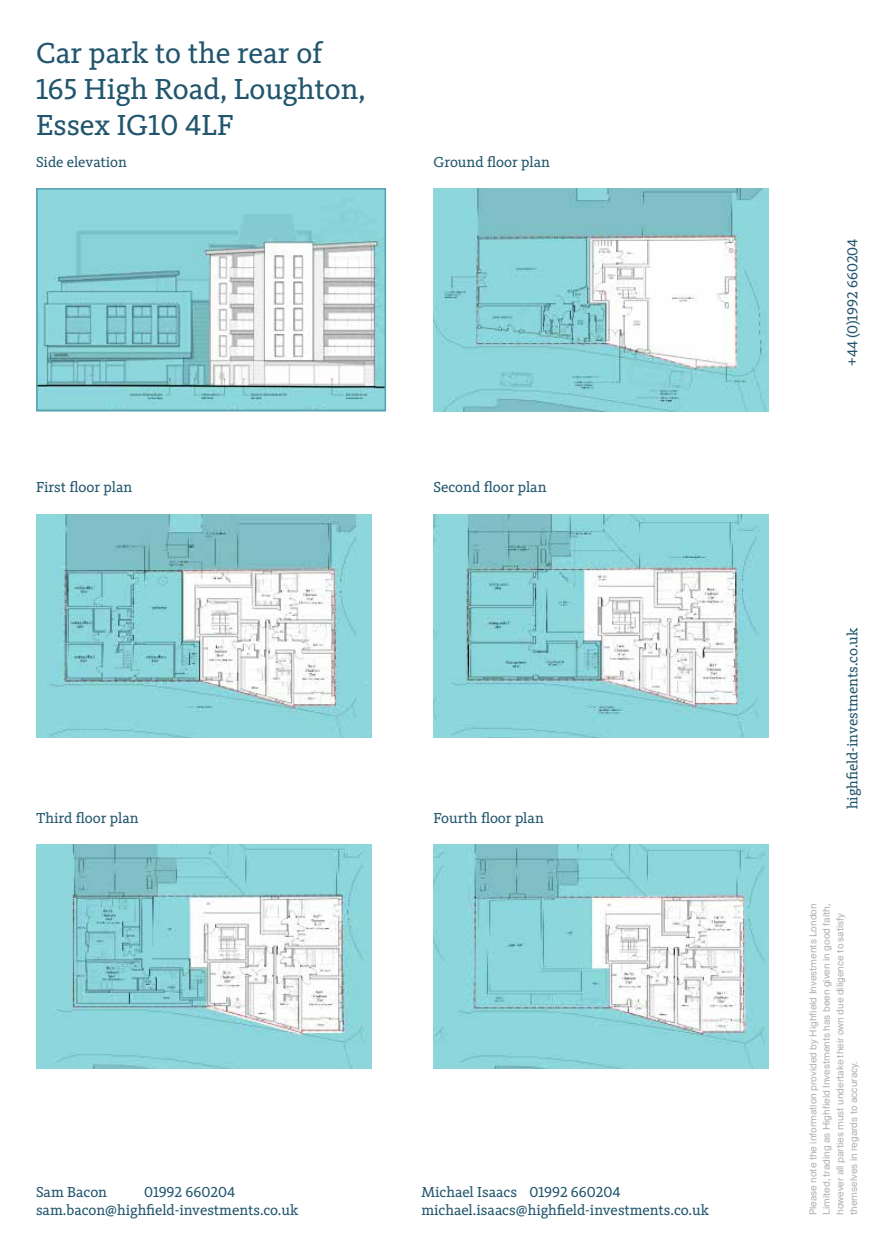
<style>
.page{position:relative;width:893px;height:1260px;background:#fff}
.page>*{position:absolute;margin:0;border:0;box-sizing:border-box;transform-origin:0 0}
.t1{font:30px/36px "Kievit Slab Pro";color:#21556d}
.t2{font:15px/18px "Kievit Slab Pro";color:#21556d}
.t3{font:10.5px/13.5px "Suisse BP Intl";color:#b5b0ac}
</style>
<div class="page">
<img style="left:36px;top:514px;width:335px;height:224px">
<img style="left:433px;top:514px;width:336px;height:224px">
<img style="left:36px;top:845px;width:335px;height:223px">
<img style="left:433px;top:845px;width:336px;height:223px">
<img style="left:433px;top:188px;width:336px;height:224px">
<img style="left:39px;top:191px;width:344px;height:218px">
<div style="left:36px;top:188px;width:350px;height:224px;border:2px solid #55a3b2"></div>
<h1 class="t1" style="left:36px;top:35px;width:331px">Car park to the rear of<br>165 High Road, Loughton,<br>Essex IG10 4LF</h1>
<p class="t2" style="left:36px;top:153px;width:93px">Side elevation</p>
<p class="t2" style="left:433px;top:153px;width:118px">Ground floor plan</p>
<p class="t2" style="left:36px;top:478px;width:98px">First floor plan</p>
<p class="t2" style="left:36px;top:809px;width:104px">Third floor plan</p>
<p class="t2" style="left:433px;top:478px;width:115px">Second floor plan</p>
<p class="t2" style="left:433px;top:809px;width:112px">Fourth floor plan</p>
<p class="t2" style="left:36px;top:1183px;width:264px;text-indent:108px">01992 660204 sam.bacon@highfield-investments.co.uk</p>
<p class="t2" style="left:36px;top:1183px;width:73px">Sam Bacon</p>
<p class="t2" style="left:421px;top:1183px;width:289px">Michael Isaacs 01992 660204 michael.isaacs@highfield-investments.co.uk</p>
<p class="t2" style="left:843px;top:366px;width:129px;rotate:-90deg">+44 (0)1992 660204</p>
<p class="t2" style="left:843px;top:809px;width:183px;rotate:-90deg">highfield-investments.co.uk</p>
<p class="t3" style="left:806px;top:1215px;width:313px;rotate:-90deg">Please note the information provided by Highfield Investments London Limited, trading as Highfield Investments has been given in good faith, however all parties must undertake their own due diligence to satisfy themselves in regards to accuracy.</p>
</div>
